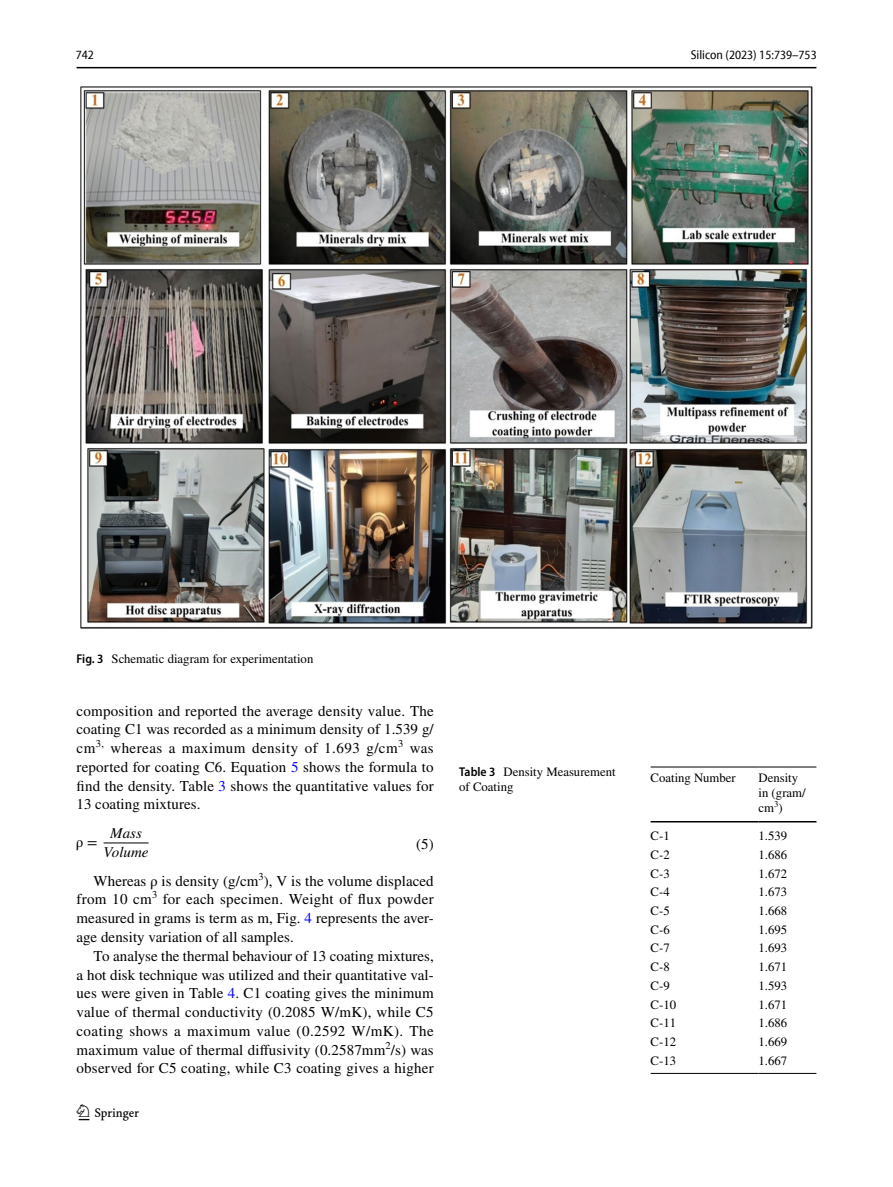
<style>
.page{position:relative;width:893px;height:1187px;background:#fff}
.page>*{position:absolute;margin:0;border:0;box-sizing:border-box;transform-origin:0 0}
.t1{font:22.5px "Springnew Regular 2";color:#000}
.t2{font:15px/18.8px "STIX";letter-spacing:.005em;color:#000;text-align:justify}
.t3{font:15px/19.2px "STIX General Italic 3";color:#000;text-align:center}
.t4{font:15px "STIX Math Regular 5";color:#000}
.t5{font:12.75px/15px "STIX";color:#000}
.t6{font:semi-condensed 12.75px "Myriad Pro Unic";color:#000}
.s1{font-family:"Myriad Pro";font-weight:600;font-stretch:semi-condensed}
.s2{color:#00f}
</style>
<div class="page">
<hr style="left:77px;top:67px;width:739px;height:1px;background:#000">
<hr style="left:104px;top:842px;width:45px;height:1px;background:#000">
<img style="left:81px;top:87px;width:731px;height:541px">
<hr style="left:651px;top:766px;width:107px;height:1px;background:#000">
<hr style="left:651px;top:821px;width:107px;height:1px;background:#000">
<hr style="left:758px;top:766px;width:58px;height:1px;background:#000">
<hr style="left:758px;top:821px;width:58px;height:1px;background:#000">
<hr style="left:651px;top:1072px;width:107px;height:1px;background:#000">
<hr style="left:758px;top:1072px;width:58px;height:1px;background:#000">
<p class="t6" style="left:76px;top:50px;width:20px">742</p>
<p class="t6" style="left:691px;top:50px;width:127px">Silicon (2023) 15:739–753</p>
<p class="t5" style="left:77px;top:652px;width:238px"><span class="s1">Fig. 3</span> Schematic diagram for experimentation</p>
<p class="t2" style="left:77px;top:702px;width:359px">composition and reported the average density value. The coating C1 was recorded as a minimum density of 1.539 g/ cm<sup>3,</sup> whereas a maximum density of 1.693 g/cm<sup>3</sup> was reported for coating C6. Equation <span class="s2">5</span> shows the formula to find the density. Table <span class="s2">3</span> shows the quantitative values for 13 coating mixtures.</p>
<p class="t3" style="left:104px;top:824px;width:47px">Mass<br>Volume</p>
<p class="t4" style="left:76px;top:836px;width:23px">ρ =</p>
<p class="t2" style="left:416px;top:835px;width:19px">(5)</p>
<p class="t2" style="left:77px;top:872px;width:359px;text-indent:17px">Whereas ρ is density (g/cm<sup>3</sup>), V is the volume displaced from 10 cm<sup>3</sup> for each specimen. Weight of flux powder measured in grams is term as m, Fig. <span class="s2">4</span> represents the aver&shy;age density variation of all samples.</p>
<p class="t2" style="left:77px;top:947px;width:359px;text-indent:17px">To analyse the thermal behaviour of 13 coating mixtures, a hot disk technique was utilized and their quantitative val&shy;ues were given in Table <span class="s2">4</span>. C1 coating gives the minimum value of thermal conductivity (0.2085 W/mK), while C5 coating shows a maximum value (0.2592 W/mK). The maximum value of thermal diffusivity (0.2587mm<sup>2</sup>/s) was observed for C5 coating, while C3 coating gives a higher</p>
<h1 class="t1" style="left:79px;top:1104px;width:62px">1 3</h1>
<p class="t5" style="left:459px;top:765px;width:158px"><span class="s1">Table 3</span> Density Measurement of Coating</p>
<p class="t5" style="left:651px;top:771px;width:87px">Coating Number</p>
<p class="t5" style="left:758px;top:771px;width:49px">Density in (gram/ cm<sup>3</sup>)</p>
<p class="t5" style="left:651px;top:829px;width:21px">C-1</p>
<p class="t5" style="left:758px;top:829px;width:30px">1.539</p>
<p class="t5" style="left:651px;top:847px;width:21px">C-2</p>
<p class="t5" style="left:758px;top:847px;width:30px">1.686</p>
<p class="t5" style="left:651px;top:866px;width:21px">C-3</p>
<p class="t5" style="left:758px;top:866px;width:30px">1.672</p>
<p class="t5" style="left:651px;top:885px;width:21px">C-4</p>
<p class="t5" style="left:758px;top:885px;width:30px">1.673</p>
<p class="t5" style="left:651px;top:904px;width:21px">C-5</p>
<p class="t5" style="left:758px;top:904px;width:30px">1.668</p>
<p class="t5" style="left:651px;top:922px;width:21px">C-6</p>
<p class="t5" style="left:758px;top:922px;width:30px">1.695</p>
<p class="t5" style="left:651px;top:941px;width:21px">C-7</p>
<p class="t5" style="left:758px;top:941px;width:30px">1.693</p>
<p class="t5" style="left:651px;top:960px;width:21px">C-8</p>
<p class="t5" style="left:758px;top:960px;width:30px">1.671</p>
<p class="t5" style="left:651px;top:978px;width:21px">C-9</p>
<p class="t5" style="left:758px;top:978px;width:30px">1.593</p>
<p class="t5" style="left:651px;top:997px;width:27px">C-10</p>
<p class="t5" style="left:758px;top:997px;width:30px">1.671</p>
<p class="t5" style="left:651px;top:1016px;width:27px">C-11</p>
<p class="t5" style="left:758px;top:1016px;width:30px">1.686</p>
<p class="t5" style="left:651px;top:1035px;width:27px">C-12</p>
<p class="t5" style="left:758px;top:1035px;width:30px">1.669</p>
<p class="t5" style="left:651px;top:1053px;width:27px">C-13</p>
<p class="t5" style="left:758px;top:1053px;width:30px">1.667</p>
</div>
